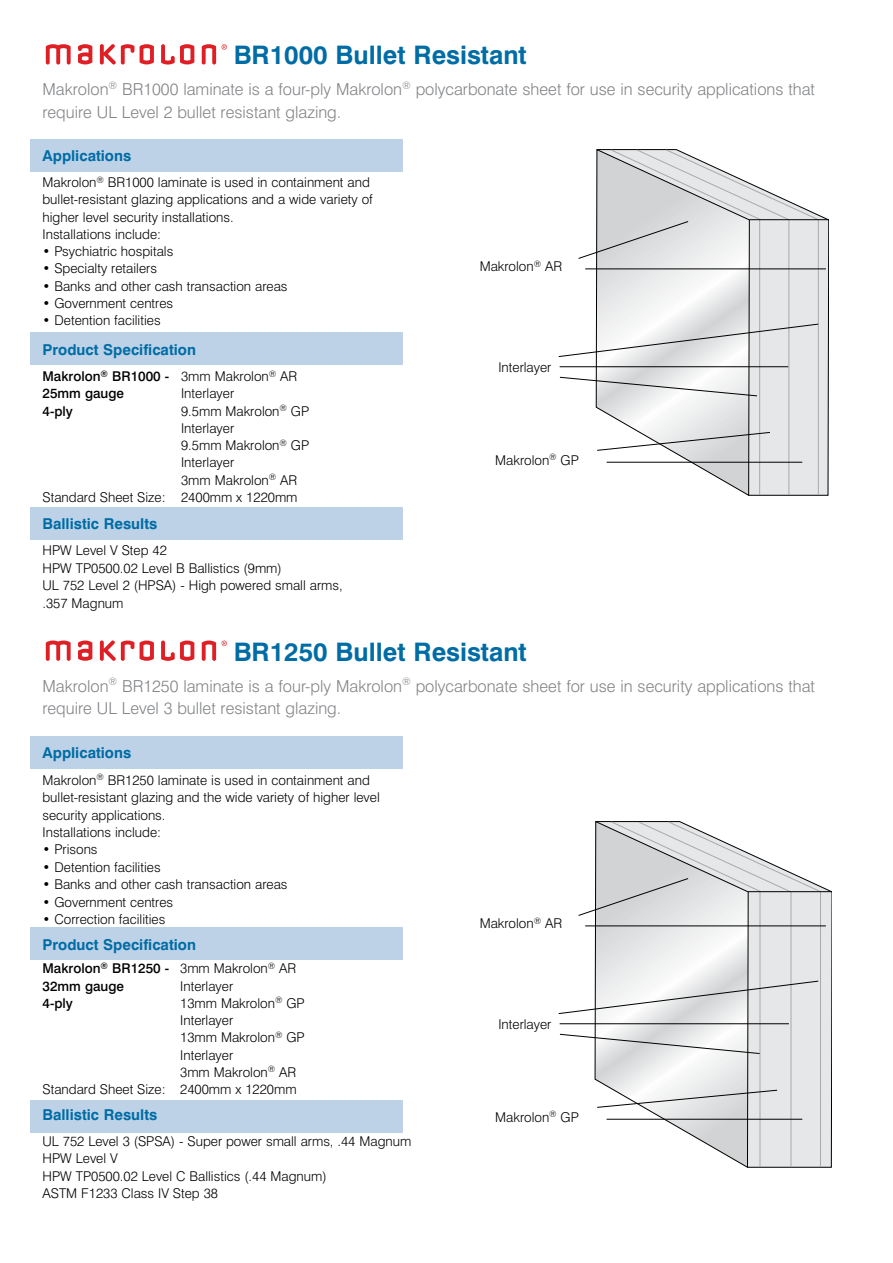
<style>
.page{position:relative;width:893px;height:1263px;background:#fff}
.page>*{position:absolute;margin:0;border:0;box-sizing:border-box;transform-origin:0 0}
.t1{font:700 25.5px "Swiss 721 BT";color:#006ca5}
.t2{font:300 16.5px/22.5px "Swiss 721 BT";color:#808285}
.t3{font:700 15px "Swiss 721 BT";color:#006ca5}
.t4{font:300 13.5px/17.4px "Swiss 721 BT";color:#000}
.t5{font:500 13.5px/17.2px "Swiss 721 BT";color:#000}
.s1{font-weight:300}
</style>
<div class="page">
<svg style="left:821px;top:886px;width:11px;height:281px;background:#d4d5d6"></svg>
<svg style="left:595px;top:821px;width:15px;height:299px"></svg>
<svg style="left:610px;top:821px;width:211px;height:346px"></svg>
<hr style="left:748px;top:891px;width:84px;height:1px;background:#000">
<svg style="left:819px;top:215px;width:9px;height:280px;background:#e0e1e2"></svg>
<svg style="left:596px;top:149px;width:14px;height:314px"></svg>
<svg style="left:610px;top:149px;width:209px;height:346px"></svg>
<hr style="left:749px;top:219px;width:79px;height:1px;background:#000">
<div style="left:30px;top:508px;width:372px;height:32px;background:#bdd2e7"></div>
<div style="left:30px;top:332px;width:372px;height:32px;background:#bdd2e7"></div>
<div style="left:30px;top:140px;width:372px;height:32px;background:#bdd2e7"></div>
<hr style="left:585px;top:268px;width:241px;height:1px;background:#000">
<svg style="left:578px;top:221px;width:111px;height:38px"></svg>
<hr style="left:560px;top:366px;width:228px;height:1px;background:#000">
<svg style="left:558px;top:323px;width:261px;height:34px"></svg>
<div style="left:30px;top:1100px;width:372px;height:32px;background:#bdd2e7"></div>
<div style="left:30px;top:927px;width:372px;height:32px;background:#bdd2e7"></div>
<div style="left:30px;top:736px;width:372px;height:32px;background:#bdd2e7"></div>
<svg style="left:559px;top:376px;width:199px;height:21px"></svg>
<hr style="left:607px;top:462px;width:195px;height:1px;background:#000">
<svg style="left:596px;top:432px;width:175px;height:19px"></svg>
<hr style="left:585px;top:925px;width:241px;height:1px;background:#000">
<svg style="left:578px;top:877px;width:111px;height:39px;background:#d4d5d6"></svg>
<hr style="left:560px;top:1023px;width:229px;height:1px;background:#000">
<svg style="left:558px;top:980px;width:261px;height:34px"></svg>
<svg style="left:559px;top:1033px;width:201px;height:21px"></svg>
<hr style="left:607px;top:1119px;width:195px;height:1px;background:#000">
<svg style="left:596px;top:1089px;width:182px;height:19px"></svg>
<svg style="left:46px;top:640px;width:25px;height:21px"></svg>
<svg style="left:78px;top:640px;width:14px;height:21px"></svg>
<svg style="left:100px;top:640px;width:34px;height:21px"></svg>
<svg style="left:140px;top:640px;width:14px;height:21px"></svg>
<svg style="left:161px;top:640px;width:33px;height:21px"></svg>
<svg style="left:202px;top:640px;width:14px;height:21px"></svg>
<svg style="left:222px;top:641px;width:5px;height:5px"></svg>
<svg style="left:46px;top:44px;width:25px;height:21px"></svg>
<svg style="left:78px;top:44px;width:14px;height:20px"></svg>
<svg style="left:100px;top:44px;width:34px;height:21px"></svg>
<svg style="left:140px;top:44px;width:14px;height:20px"></svg>
<svg style="left:161px;top:44px;width:33px;height:21px"></svg>
<svg style="left:202px;top:44px;width:14px;height:21px"></svg>
<svg style="left:222px;top:44px;width:5px;height:6px"></svg>
<h1 class="t1" style="left:234px;top:40px;width:295px">BR1000 Bullet Resistant</h1>
<p class="t2" style="left:43px;top:78px;width:774px">Makrolon<sup>®</sup> BR1000 laminate is a four-ply Makrolon<sup>®</sup> polycarbonate sheet for use in security applications that require UL Level 2 bullet resistant glazing.</p>
<p class="t3" style="left:43px;top:147px;width:90px">Applications</p>
<p class="t4" style="left:43px;top:173px;width:332px">Makrolon<sup>®</sup> BR1000 laminate is used in containment and bullet-resistant glazing applications and a wide variety of higher level security installations.<br>Installations include:</p>
<p class="t4" style="left:43px;top:242px;width:132px">• Psychiatric hospitals</p>
<p class="t4" style="left:43px;top:260px;width:116px">• Specialty retailers</p>
<p class="t4" style="left:43px;top:277px;width:247px">• Banks and other cash transaction areas</p>
<p class="t4" style="left:43px;top:294px;width:132px">• Government centres</p>
<p class="t4" style="left:43px;top:311px;width:120px">• Detention facilities</p>
<p class="t3" style="left:43px;top:341px;width:155px">Product Specification</p>
<p class="t5" style="left:43px;top:367px;width:256px">Makrolon<sup>®</sup> BR1000 - <span class="s1">3mm Makrolon</span><sup>®</sup> <span class="s1">AR<br></span>25mm gauge</p>
<p class="t4" style="left:181px;top:385px;width:55px">Interlayer</p>
<p class="t5" style="left:43px;top:402px;width:32px">4-ply</p>
<p class="t4" style="left:181px;top:402px;width:130px">9.5mm Makrolon<sup>®</sup> GP</p>
<p class="t4" style="left:181px;top:419px;width:55px">Interlayer</p>
<p class="t4" style="left:181px;top:436px;width:130px">9.5mm Makrolon<sup>®</sup> GP</p>
<p class="t4" style="left:181px;top:454px;width:55px">Interlayer</p>
<p class="t4" style="left:181px;top:471px;width:118px">3mm Makrolon<sup>®</sup> AR</p>
<p class="t4" style="left:43px;top:488px;width:257px">Standard Sheet Size: 2400mm x 1220mm</p>
<p class="t3" style="left:43px;top:515px;width:116px">Ballistic Results</p>
<p class="t4" style="left:43px;top:541px;width:302px">HPW Level V Step 42<br>HPW TP0500.02 Level B Ballistics (9mm)<br>UL 752 Level 2 (HPSA) - High powered small arms, .357 Magnum</p>
<p class="t4" style="left:480px;top:258px;width:84px">Makrolon<sup>®</sup> AR</p>
<p class="t4" style="left:498px;top:358px;width:55px">Interlayer</p>
<p class="t4" style="left:495px;top:451px;width:85px">Makrolon<sup>®</sup> GP</p>
<h1 class="t1" style="left:234px;top:636px;width:295px">BR1250 Bullet Resistant</h1>
<p class="t2" style="left:43px;top:675px;width:774px">Makrolon<sup>®</sup> BR1250 laminate is a four-ply Makrolon<sup>®</sup> polycarbonate sheet for use in security applications that require UL Level 3 bullet resistant glazing.</p>
<p class="t3" style="left:43px;top:743px;width:90px">Applications</p>
<p class="t4" style="left:43px;top:771px;width:339px">Makrolon<sup>®</sup> BR1250 laminate is used in containment and bullet-resistant glazing and the wide variety of higher level security applications.<br>Installations include:</p>
<p class="t4" style="left:43px;top:841px;width:57px">• Prisons</p>
<p class="t4" style="left:43px;top:858px;width:120px">• Detention facilities</p>
<p class="t4" style="left:43px;top:875px;width:247px">• Banks and other cash transaction areas</p>
<p class="t4" style="left:43px;top:893px;width:132px">• Government centres</p>
<p class="t4" style="left:43px;top:910px;width:124px">• Correction facilities</p>
<p class="t3" style="left:43px;top:935px;width:155px">Product Specification</p>
<p class="t5" style="left:43px;top:960px;width:255px">Makrolon<sup>®</sup> BR1250 - <span class="s1">3mm Makrolon</span><sup>®</sup> <span class="s1">AR<br></span>32mm gauge</p>
<p class="t4" style="left:480px;top:915px;width:84px">Makrolon<sup>®</sup> AR</p>
<p class="t4" style="left:180px;top:977px;width:55px">Interlayer</p>
<p class="t5" style="left:43px;top:994px;width:32px">4-ply</p>
<p class="t4" style="left:180px;top:994px;width:126px">13mm Makrolon<sup>®</sup> GP</p>
<p class="t4" style="left:180px;top:1011px;width:55px">Interlayer</p>
<p class="t4" style="left:180px;top:1029px;width:126px">13mm Makrolon<sup>®</sup> GP</p>
<p class="t4" style="left:180px;top:1046px;width:55px">Interlayer</p>
<p class="t4" style="left:180px;top:1063px;width:118px">3mm Makrolon<sup>®</sup> AR</p>
<p class="t4" style="left:43px;top:1080px;width:256px">Standard Sheet Size: 2400mm x 1220mm</p>
<p class="t3" style="left:43px;top:1105px;width:116px">Ballistic Results</p>
<p class="t4" style="left:43px;top:1132px;width:370px">UL 752 Level 3 (SPSA) - Super power small arms, .44 Magnum HPW Level V<br>HPW TP0500.02 Level C Ballistics (.44 Magnum)<br>ASTM F1233 Class IV Step 38</p>
<p class="t4" style="left:498px;top:1015px;width:55px">Interlayer</p>
<p class="t4" style="left:495px;top:1108px;width:85px">Makrolon<sup>®</sup> GP</p>
</div>
